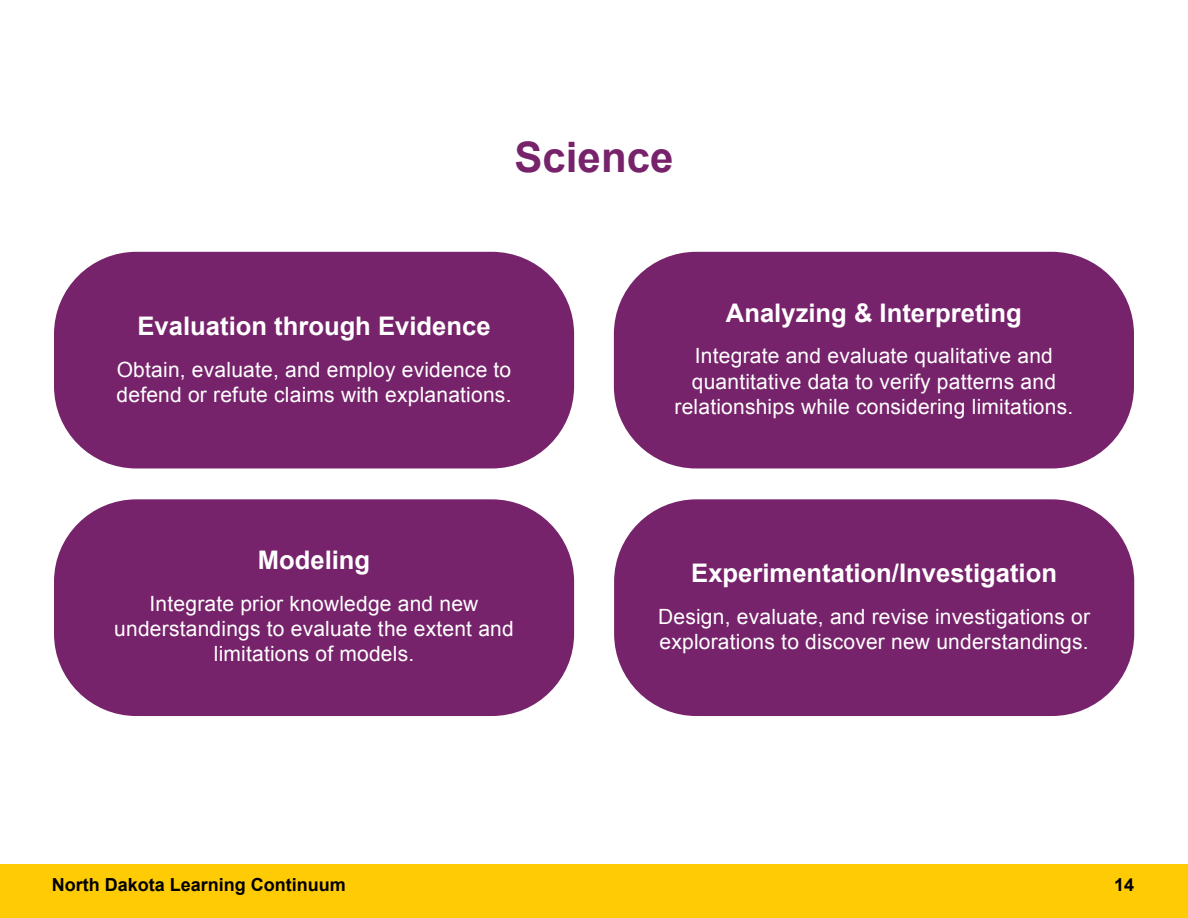
<style>
.page{position:relative;width:1188px;height:918px;background:#fff}
.page>*{position:absolute;margin:0;border:0;box-sizing:border-box;transform-origin:0 0}
.Header_5{font:700 42px "Arial";color:#77236b}
.Header_6{font:700 25.65px "Arial";color:#fff}
.Body_2{font:21px/25.2px "Arial";letter-spacing:.01em;color:#fff}
.t1{font:700 18px "Arial";color:#000}
</style>
<div class="page">
<div style="left:0;top:864px;width:1188px;height:54px;background:#ffcb05"></div>
<div style="left:54px;top:252px;width:520px;height:216px;background:#77236b;border-radius:82px"></div>
<div style="left:54px;top:499px;width:520px;height:217px;background:#77236b;border-radius:82px"></div>
<div style="left:614px;top:499px;width:520px;height:217px;background:#77236b;border-radius:82px"></div>
<div style="left:614px;top:252px;width:520px;height:216px;background:#77236b;border-radius:82px"></div>
<p class="Header_5" style="left:515px;top:130px;width:160px">Science</p>
<p class="Header_6" style="left:138px;top:309px;width:354px">Evaluation through Evidence</p>
<p class="Body_2" style="left:117px;top:357px;width:396px">Obtain, evaluate, and employ evidence to defend or refute claims with explanations.</p>
<p class="Header_6" style="left:258px;top:543px;width:114px">Modeling</p>
<p class="Body_2" style="left:114px;top:591px;width:401px;text-align:center">Integrate prior knowledge and new understandings to evaluate the extent and limitations of models.</p>
<p class="Header_6" style="left:726px;top:296px;width:298px">Analyzing &amp; Interpreting</p>
<p class="Body_2" style="left:674px;top:344px;width:400px;text-align:center">Integrate and evaluate qualitative and quantitative data to verify patterns and relationships while considering limitations.</p>
<p class="Header_6" style="left:691px;top:557px;width:367px">Experimentation/Investigation</p>
<p class="Body_2" style="left:658px;top:604px;width:433px">Design, evaluate, and revise investigations or explorations to discover new understandings.</p>
<p class="t1" style="left:52px;top:873px;width:296px">North Dakota Learning Continuum</p>
<p class="t1" style="left:1114px;top:873px;width:22px">14</p>
</div>
